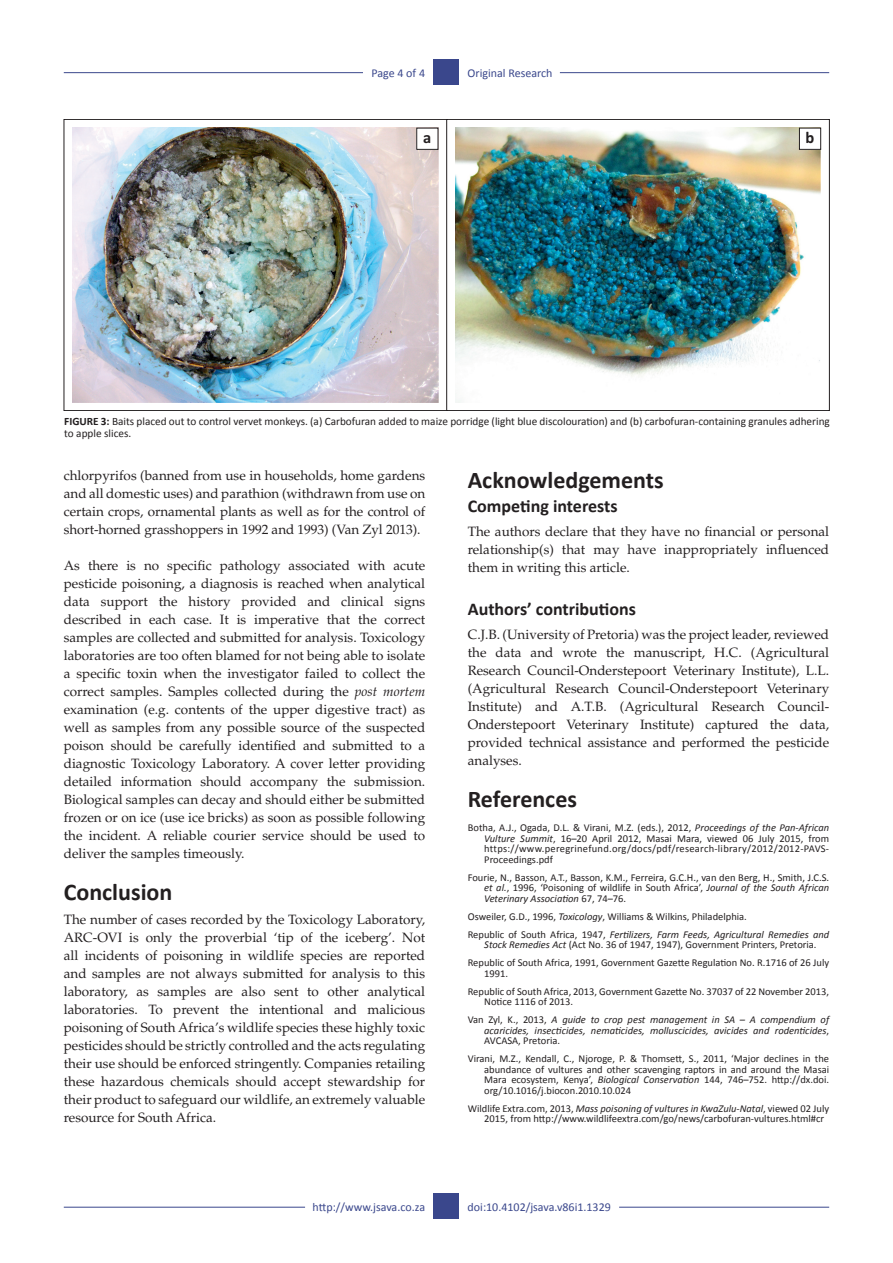
<style>
.page{position:relative;width:893px;height:1263px;background:#fff}
.page>*{position:absolute;margin:0;border:0;box-sizing:border-box;transform-origin:0 0}
._1{font:700 24px "Calibri";color:#231f20}
._2_1_line{font:700 18px "Calibri";color:#231f20}
.t1{font:700 16.5px "Calibri";color:#231f20}
.Text1{font:13.5px/18px "Palatino";color:#231f20;text-align:justify}
.Text{font:13.5px/18px "Palatino";letter-spacing:-.005em;color:#231f20;text-align:justify}
.t2{font:12px "Calibri";color:#3a478c}
.Figure_caption{font:11.25px/12px "Calibri";color:#231f20}
.Ref_text{font:10.5px/10.5px "Calibri";color:#231f20;text-align:justify}
.Ref_text-2{font:italic 10.5px/10.5px "Calibri";color:#231f20;text-align:justify}
.s1{font-weight:700}
.s2{font-style:italic}
.s3{font-style:normal}
</style>
<div class="page">
<hr style="left:64px;top:72px;width:299px;height:1px;background:#3a478c">
<hr style="left:560px;top:72px;width:269px;height:1px;background:#3a478c">
<div style="left:434px;top:59px;width:25px;height:26px;background:#3a478c"></div>
<hr style="left:64px;top:1207px;width:241px;height:1px;background:#3a478c">
<hr style="left:619px;top:1207px;width:210px;height:1px;background:#3a478c">
<div style="left:434px;top:1193px;width:25px;height:26px;background:#3a478c"></div>
<img style="left:64px;top:119px;width:766px;height:292px">
<div style="left:417px;top:128px;width:21px;height:21px;background:#fff"></div>
<div style="left:799px;top:128px;width:22px;height:21px;background:#fff"></div>
<div style="left:799px;top:128px;width:22px;height:22px;border:1px solid #231f20"></div>
<p class="t2" style="left:372px;top:65px;width:55px">Page 4 of 4</p>
<p class="t2" style="left:468px;top:65px;width:86px">Original Research</p>
<p class="t1" style="left:423px;top:127px;width:10px">a</p>
<p class="t1" style="left:806px;top:127px;width:10px">b</p>
<p class="Figure_caption" style="left:64px;top:414px;width:767px"><span class="s1">FIGURE 3:</span> Baits placed out to control vervet monkeys. (a) Carbofuran added to maize porridge (light blue discolouration) and (b) carbofuran-containing granules adhering to apple slices.</p>
<p class="Text" style="left:64px;top:467px;width:363px">chlorpyrifos (banned from use in households, home gardens and all domestic uses) and parathion (withdrawn from use on certain crops, ornamental plants as well as for the control of short-horned grasshoppers in 1992 and 1993) (Van Zyl 2013).</p>
<p class="Text" style="left:64px;top:557px;width:363px">As there is no specific pathology associated with acute pesticide poisoning, a diagnosis is reached when analytical data support the history provided and clinical signs described in each case. It is imperative that the correct samples are collected and submitted for analysis. Toxicology laboratories are too often blamed for not being able to isolate a specific toxin when the investigator failed to collect the correct samples. Samples collected during the <span class="s2">post mortem </span>examination (e.g. contents of the upper digestive tract) as well as samples from any possible source of the suspected poison should be carefully identified and submitted to a diagnostic Toxicology Laboratory. A cover letter providing detailed information should accompany the submission.<br>Biological samples can decay and should either be submitted frozen or on ice (use ice bricks) as soon as possible following the incident. A reliable courier service should be used to deliver the samples timeously.</p>
<p class="_1" style="left:64px;top:877px;width:110px">Conclusion</p>
<p class="Text1" style="left:64px;top:911px;width:363px">The number of cases recorded by the Toxicology Laboratory, ARC-OVI is only the proverbial ‘tip of the iceberg’. Not all incidents of poisoning in wildlife species are reported and samples are not always submitted for analysis to this laboratory, as samples are also sent to other analytical laboratories. To prevent the intentional and malicious poisoning of South Africa’s wildlife species these highly toxic pesticides should be strictly controlled and the acts regulating their use should be enforced stringently. Companies retailing these hazardous chemicals should accept stewardship for their product to safeguard our wildlife, an extremely valuable resource for South Africa.</p>
<p class="_1" style="left:468px;top:465px;width:197px">Acknowledgements</p>
<p class="_2_1_line" style="left:468px;top:495px;width:151px">Competing interests</p>
<p class="Text1" style="left:468px;top:522px;width:363px">The authors declare that they have no financial or personal relationship(s) that may have inappropriately influenced them in writing this article.</p>
<p class="_2_1_line" style="left:468px;top:598px;width:170px">Authors’ contributions</p>
<p class="Text1" style="left:468px;top:626px;width:363px">C.J.B. (University of Pretoria) was the project leader, reviewed the data and wrote the manuscript, H.C. (Agricultural Research Council-Onderstepoort Veterinary Institute), L.L. (Agricultural Research Council-Onderstepoort Veterinary Institute) and A.T.B. (Agricultural Research Council-Onderstepoort Veterinary Institute) captured the data, provided technical assistance and performed the pesticide analyses.</p>
<p class="_1" style="left:468px;top:784px;width:111px">References</p>
<p class="Ref_text" style="left:484px;top:822px;width:346px;text-indent:-16px">Botha, A.J., Ogada, D.L. &amp; Virani, M.Z. (eds.), 2012, <span class="s2">Proceedings of the Pan-African Vulture Summit</span>, 16–20 April 2012, Masai Mara, viewed 06 July 2015, from https://www.peregrinefund.org/docs/pdf/research-library/2012/2012-PAVS-Proceedings.pdf</p>
<p class="Ref_text" style="left:484px;top:871px;width:346px;text-indent:-16px">Fourie, N., Basson, A.T., Basson, K.M., Ferreira, G.C.H., van den Berg, H., Smith, J.C.S. <span class="s2">et al.</span>, 1996, ‘Poisoning of wildlife in South Africa’, <span class="s2">Journal of the South African Veterinary Association</span> 67, 74–76.</p>
<p class="Ref_text" style="left:468px;top:910px;width:281px">Osweiler, G.D., 1996, <span class="s2">Toxicology</span>, Williams &amp; Wilkins, Philadelphia.</p>
<p class="Ref_text" style="left:468px;top:928px;width:363px;text-align:center">Republic of South Africa, 1947, <span class="s2">Fertilizers, Farm Feeds, Agricultural Remedies and<br>Stock Remedies Act</span> (Act No. 36 of 1947, 1947), Government Printers, Pretoria.</p>
<p class="Ref_text" style="left:484px;top:957px;width:346px;text-indent:-16px">Republic of South Africa, 1991, Government Gazette Regulation No. R.1716 of 26 July<br>1991.</p>
<p class="Ref_text" style="left:484px;top:985px;width:346px;text-indent:-16px">Republic of South Africa, 2013, Government Gazette No. 37037 of 22 November 2013,<br>Notice 1116 of 2013.</p>
<p class="Ref_text-2" style="left:484px;top:1014px;width:346px;text-indent:-16px"><span class="s3">Van Zyl, K., 2013,</span> A guide to crop pest management in SA – A compendium of acaricides, insecticides, nematicides, molluscicides, avicides and rodenticides<span class="s3">, AVCASA, Pretoria.</span></p>
<p class="Ref_text" style="left:484px;top:1053px;width:346px;text-indent:-16px">Virani, M.Z., Kendall, C., Njoroge, P. &amp; Thomsett, S., 2011, ‘Major declines in the abundance of vultures and other scavenging raptors in and around the Masai Mara ecosystem, Kenya’, <span class="s2">Biological Conservation</span> 144, 746–752. http://dx.doi. org/10.1016/j.biocon.2010.10.024</p>
<p class="Ref_text" style="left:484px;top:1102px;width:346px;text-indent:-16px">Wildlife Extra.com, 2013, <span class="s2">Mass poisoning of vultures in KwaZulu-Natal</span>, viewed 02 July<br>2015, from http://www.wildlifeextra.com/go/news/carbofuran-vultures.html#cr</p>
<p class="t2" style="left:313px;top:1200px;width:114px">http://www.jsava.co.za</p>
<p class="t2" style="left:468px;top:1200px;width:145px">doi:10.4102/jsava.v86i1.1329</p>
</div>
